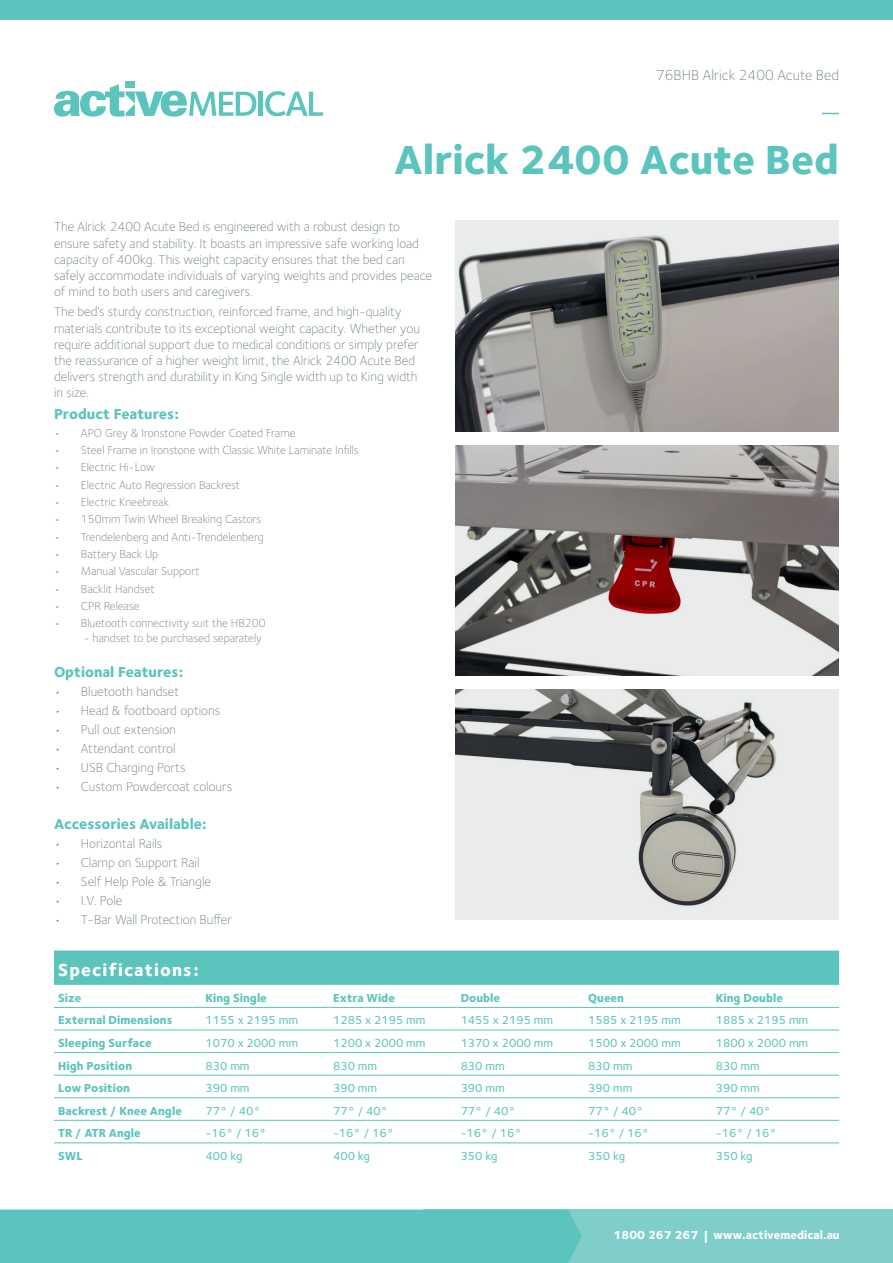
<style>
.page{position:relative;width:893px;height:1263px;background:#fff}
.page>*{position:absolute;margin:0;border:0;box-sizing:border-box;transform-origin:0 0}
.Product_Title{font:800 42px "Foundry Sterling";color:#5ac4bd}
.t1{font:800 18px "Foundry Sterling";letter-spacing:.06em;color:#fff}
.Product_Name{font:800 15px "Foundry Sterling";color:#5ac4bd}
.Product_Code{font:300 15px "Foundry Sterling";color:#748588}
.Product_Name-2{font:300 13.5px/16.2px "Foundry Sterling";color:#748588}
.t2{font:300 12px "Foundry Sterling";color:#748588}
.Specs{font:500 12px "Foundry Sterling";color:#5ac4bd}
.Specs-2{font:800 12px "Foundry Sterling";color:#5ac4bd}
.t3{font:800 12px "Foundry Sterling";color:#fff}
.s1{font-size:15px}
</style>
<div class="page">
<div style="left:0;top:0;width:893px;height:20px;background:#5ac4bd"></div>
<svg style="left:822px;top:113px;width:17px;height:1px"></svg>
<hr style="left:259px;top:92px;width:4px;height:24px;background:#5ac4bd">
<svg style="left:265px;top:91px;width:58px;height:25px"></svg>
<svg style="left:54px;top:84px;width:202px;height:33px"></svg>
<div style="left:126px;top:81px;width:9px;height:6px;background:#5ac4bd"></div>
<div style="left:424px;top:1209px;width:469px;height:54px;background:#80ceca"></div>
<div style="left:0;top:1209px;width:582px;height:54px;background:#5ac4bd"></div>
<div style="left:54px;top:950px;width:785px;height:35px;background:#5ac4bd"></div>
<hr style="left:54px;top:1075px;width:147px;height:1px;background:#5ac4bd">
<hr style="left:201px;top:1075px;width:128px;height:1px;background:#5ac4bd">
<hr style="left:329px;top:1075px;width:127px;height:1px;background:#5ac4bd">
<hr style="left:456px;top:1075px;width:128px;height:1px;background:#5ac4bd">
<hr style="left:584px;top:1075px;width:127px;height:1px;background:#5ac4bd">
<hr style="left:711px;top:1075px;width:128px;height:1px;background:#5ac4bd">
<hr style="left:54px;top:1097px;width:147px;height:1px;background:#5ac4bd">
<hr style="left:201px;top:1097px;width:128px;height:1px;background:#5ac4bd">
<hr style="left:329px;top:1097px;width:127px;height:1px;background:#5ac4bd">
<hr style="left:456px;top:1097px;width:128px;height:1px;background:#5ac4bd">
<hr style="left:584px;top:1097px;width:127px;height:1px;background:#5ac4bd">
<hr style="left:711px;top:1097px;width:128px;height:1px;background:#5ac4bd">
<hr style="left:54px;top:1120px;width:147px;height:1px;background:#5ac4bd">
<hr style="left:201px;top:1120px;width:128px;height:1px;background:#5ac4bd">
<hr style="left:329px;top:1120px;width:127px;height:1px;background:#5ac4bd">
<hr style="left:456px;top:1120px;width:128px;height:1px;background:#5ac4bd">
<hr style="left:584px;top:1120px;width:127px;height:1px;background:#5ac4bd">
<hr style="left:711px;top:1120px;width:128px;height:1px;background:#5ac4bd">
<hr style="left:54px;top:1142px;width:147px;height:1px;background:#5ac4bd">
<hr style="left:201px;top:1142px;width:128px;height:1px;background:#5ac4bd">
<hr style="left:329px;top:1142px;width:127px;height:1px;background:#5ac4bd">
<hr style="left:456px;top:1142px;width:128px;height:1px;background:#5ac4bd">
<hr style="left:584px;top:1142px;width:127px;height:1px;background:#5ac4bd">
<hr style="left:711px;top:1142px;width:128px;height:1px;background:#5ac4bd">
<hr style="left:54px;top:1052px;width:147px;height:1px;background:#5ac4bd">
<hr style="left:201px;top:1052px;width:128px;height:1px;background:#5ac4bd">
<hr style="left:329px;top:1052px;width:127px;height:1px;background:#5ac4bd">
<hr style="left:456px;top:1052px;width:128px;height:1px;background:#5ac4bd">
<hr style="left:584px;top:1052px;width:127px;height:1px;background:#5ac4bd">
<hr style="left:711px;top:1052px;width:128px;height:1px;background:#5ac4bd">
<hr style="left:54px;top:1007px;width:147px;height:1px;background:#5ac4bd">
<hr style="left:201px;top:1007px;width:128px;height:1px;background:#5ac4bd">
<hr style="left:329px;top:1007px;width:127px;height:1px;background:#5ac4bd">
<hr style="left:456px;top:1007px;width:128px;height:1px;background:#5ac4bd">
<hr style="left:584px;top:1007px;width:127px;height:1px;background:#5ac4bd">
<hr style="left:711px;top:1007px;width:128px;height:1px;background:#5ac4bd">
<hr style="left:54px;top:1030px;width:147px;height:1px;background:#5ac4bd">
<hr style="left:201px;top:1030px;width:128px;height:1px;background:#5ac4bd">
<hr style="left:329px;top:1030px;width:127px;height:1px;background:#5ac4bd">
<hr style="left:456px;top:1030px;width:128px;height:1px;background:#5ac4bd">
<hr style="left:584px;top:1030px;width:127px;height:1px;background:#5ac4bd">
<hr style="left:711px;top:1030px;width:128px;height:1px;background:#5ac4bd">
<img style="left:455px;top:220px;width:384px;height:212px">
<img style="left:455px;top:445px;width:384px;height:230px">
<img style="left:455px;top:689px;width:384px;height:230px">
<p class="Product_Code" style="left:656px;top:67px;width:184px">76BHB Alrick 2400 Acute Bed</p>
<p class="Product_Title" style="left:394px;top:134px;width:446px">Alrick 2400 Acute Bed</p>
<p class="Product_Name-2" style="left:54px;top:219px;width:380px">The Alrick 2400 Acute Bed is engineered with a robust design to ensure safety and stability. It boasts an impressive safe working load capacity of 400kg. This weight capacity ensures that the bed can safely accommodate individuals of varying weights and provides peace of mind to both users and caregivers.</p>
<p class="Product_Name-2" style="left:54px;top:304px;width:367px">The bed’s sturdy construction, reinforced frame, and high-quality materials contribute to its exceptional weight capacity. Whether you require additional support due to medical conditions or simply prefer the reassurance of a higher weight limit, the Alrick 2400 Acute Bed delivers strength and durability in King Single width up to King width in size.</p>
<p class="Product_Name" style="left:54px;top:405px;width:127px">Product Features:</p>
<p class="t2" style="left:54px;top:426px;width:243px">• APO Grey &amp; Ironstone Powder Coated Frame</p>
<p class="t2" style="left:54px;top:443px;width:306px">• Steel Frame in Ironstone with Classic White Laminate Infills</p>
<p class="t2" style="left:54px;top:460px;width:102px">• Electric Hi-Low</p>
<p class="t2" style="left:54px;top:478px;width:188px">• Electric Auto Regression Backrest</p>
<p class="t2" style="left:54px;top:495px;width:116px">• Electric Kneebreak</p>
<p class="t2" style="left:54px;top:512px;width:209px">• 150mm Twin Wheel Breaking Castors</p>
<p class="t2" style="left:54px;top:530px;width:211px">• Trendelenberg and Anti-Trendelenberg</p>
<p class="t2" style="left:54px;top:547px;width:106px">• Battery Back Up</p>
<p class="t2" style="left:54px;top:564px;width:147px">• Manual Vascular Support</p>
<p class="t2" style="left:54px;top:581px;width:102px">• Backlit Handset</p>
<p class="t2" style="left:54px;top:599px;width:87px">• CPR Release</p>
<p class="t2" style="left:54px;top:616px;width:213px">• Bluetooth connectivity suit the HB200</p>
<p class="t2" style="left:84px;top:630px;width:180px">- handset to be purchased separately</p>
<p class="Product_Name" style="left:54px;top:662px;width:131px">Optional Features:</p>
<p class="Product_Name-2" style="left:54px;top:683px;width:127px">• Bluetooth handset</p>
<p class="Product_Name-2" style="left:54px;top:702px;width:168px">• Head &amp; footboard options</p>
<p class="Product_Name-2" style="left:54px;top:721px;width:123px">• Pull out extension</p>
<p class="Product_Name-2" style="left:54px;top:741px;width:123px">• Attendant control</p>
<p class="Product_Name-2" style="left:54px;top:760px;width:133px">• USB Charging Ports</p>
<p class="Product_Name-2" style="left:54px;top:779px;width:180px">• Custom Powdercoat colours</p>
<p class="Product_Name" style="left:54px;top:814px;width:154px">Accessories Available:</p>
<p class="Product_Name-2" style="left:54px;top:835px;width:110px">• Horizontal Rails</p>
<p class="Product_Name-2" style="left:54px;top:854px;width:147px">• Clamp on Support Rail</p>
<p class="Product_Name-2" style="left:54px;top:873px;width:159px">• Self Help Pole &amp; Triangle</p>
<p class="Product_Name-2" style="left:54px;top:892px;width:70px">• I.V. Pole</p>
<p class="Product_Name-2" style="left:54px;top:911px;width:179px">• T-Bar Wall Protection Buffer</p>
<p class="t1" style="left:58px;top:959px;width:142px">Specifications:</p>
<p class="Specs-2" style="left:58px;top:990px;width:25px">Size</p>
<p class="Specs-2" style="left:206px;top:990px;width:63px">King Single</p>
<p class="Specs-2" style="left:333px;top:990px;width:63px">Extra Wide</p>
<p class="Specs-2" style="left:461px;top:990px;width:41px">Double</p>
<p class="Specs-2" style="left:588px;top:990px;width:37px">Queen</p>
<p class="Specs-2" style="left:716px;top:990px;width:69px">King Double</p>
<p class="Specs-2" style="left:58px;top:1013px;width:116px">External Dimensions</p>
<p class="Specs" style="left:206px;top:1013px;width:94px">1155 x 2195 mm</p>
<p class="Specs" style="left:333px;top:1013px;width:94px">1285 x 2195 mm</p>
<p class="Specs" style="left:461px;top:1013px;width:94px">1455 x 2195 mm</p>
<p class="Specs" style="left:588px;top:1013px;width:94px">1585 x 2195 mm</p>
<p class="Specs" style="left:716px;top:1013px;width:94px">1885 x 2195 mm</p>
<p class="Specs-2" style="left:58px;top:1035px;width:95px">Sleeping Surface</p>
<p class="Specs" style="left:206px;top:1036px;width:94px">1070 x 2000 mm</p>
<p class="Specs" style="left:333px;top:1036px;width:94px">1200 x 2000 mm</p>
<p class="Specs" style="left:461px;top:1036px;width:94px">1370 x 2000 mm</p>
<p class="Specs" style="left:588px;top:1036px;width:94px">1500 x 2000 mm</p>
<p class="Specs" style="left:716px;top:1036px;width:94px">1800 x 2000 mm</p>
<p class="Specs-2" style="left:58px;top:1058px;width:75px">High Position</p>
<p class="Specs" style="left:206px;top:1058px;width:46px">830 mm</p>
<p class="Specs" style="left:333px;top:1058px;width:46px">830 mm</p>
<p class="Specs" style="left:461px;top:1058px;width:46px">830 mm</p>
<p class="Specs" style="left:588px;top:1058px;width:46px">830 mm</p>
<p class="Specs" style="left:716px;top:1058px;width:46px">830 mm</p>
<p class="Specs-2" style="left:58px;top:1081px;width:73px">Low Position</p>
<p class="Specs" style="left:206px;top:1081px;width:46px">390 mm</p>
<p class="Specs" style="left:333px;top:1081px;width:46px">390 mm</p>
<p class="Specs" style="left:461px;top:1081px;width:46px">390 mm</p>
<p class="Specs" style="left:588px;top:1081px;width:46px">390 mm</p>
<p class="Specs" style="left:716px;top:1081px;width:46px">390 mm</p>
<p class="Specs-2" style="left:58px;top:1103px;width:125px">Backrest / Knee Angle</p>
<p class="Specs" style="left:206px;top:1104px;width:57px">77° / 40°</p>
<p class="Specs" style="left:333px;top:1104px;width:57px">77° / 40°</p>
<p class="Specs" style="left:461px;top:1104px;width:57px">77° / 40°</p>
<p class="Specs" style="left:588px;top:1104px;width:57px">77° / 40°</p>
<p class="Specs" style="left:716px;top:1104px;width:57px">77° / 40°</p>
<p class="Specs-2" style="left:58px;top:1126px;width:84px">TR / ATR Angle</p>
<p class="Specs" style="left:206px;top:1126px;width:63px">-16° / 16°</p>
<p class="Specs" style="left:333px;top:1126px;width:63px">-16° / 16°</p>
<p class="Specs" style="left:461px;top:1126px;width:63px">-16° / 16°</p>
<p class="Specs" style="left:588px;top:1126px;width:63px">-16° / 16°</p>
<p class="Specs" style="left:716px;top:1126px;width:63px">-16° / 16°</p>
<p class="Specs-2" style="left:58px;top:1148px;width:26px">SWL</p>
<p class="Specs" style="left:206px;top:1149px;width:38px">400 kg</p>
<p class="Specs" style="left:333px;top:1149px;width:38px">400 kg</p>
<p class="Specs" style="left:461px;top:1149px;width:38px">350 kg</p>
<p class="Specs" style="left:588px;top:1149px;width:38px">350 kg</p>
<p class="Specs" style="left:716px;top:1149px;width:38px">350 kg</p>
<p class="t3" style="left:613px;top:1227px;width:228px">1800 267 267 <span class="s1">|</span> www.activemedical.au</p>
</div>
